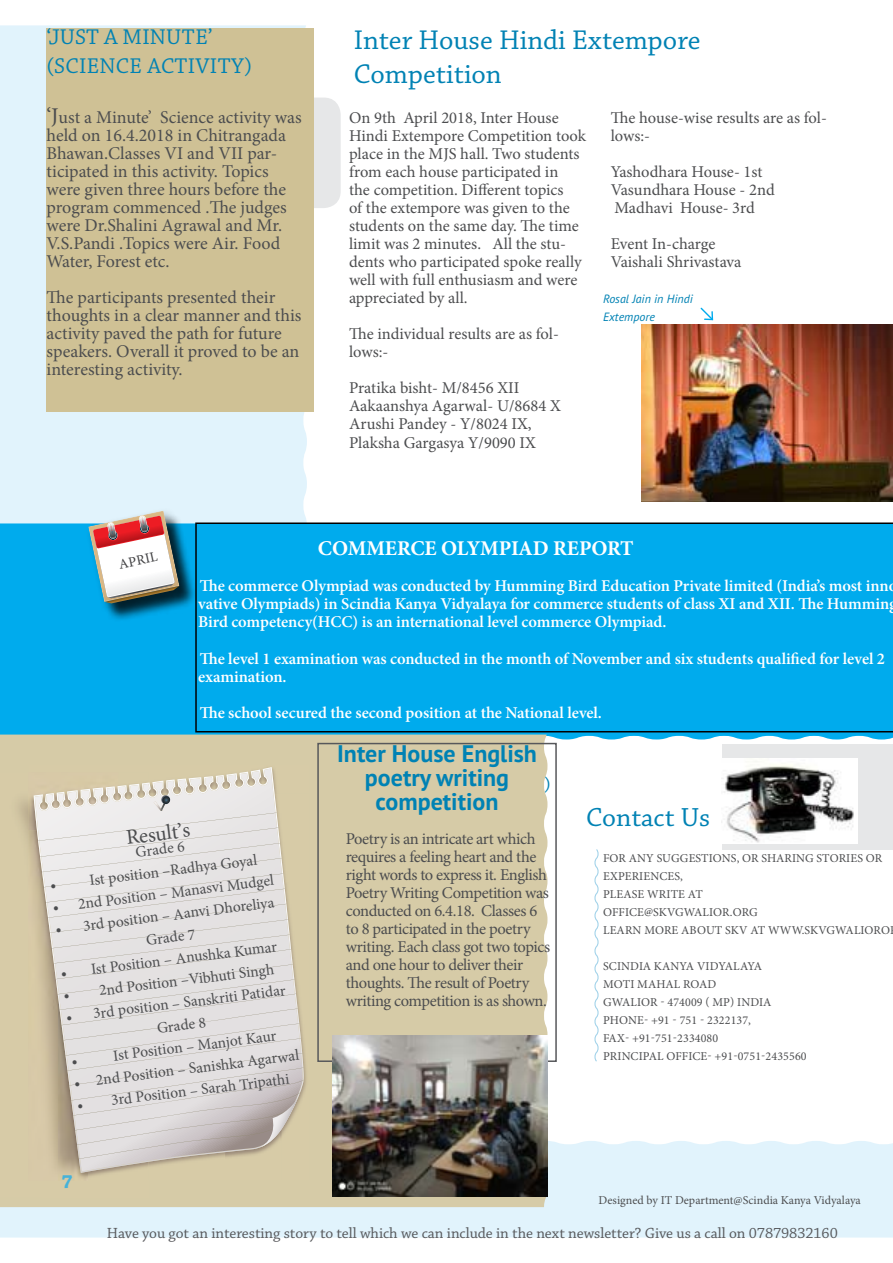
<style>
.page{position:relative;width:893px;height:1263px;background:#fff}
.page>*{position:absolute;margin:0;border:0;box-sizing:border-box;transform-origin:0 0}
.t1{font:28.5px/34.2px "Chaparral Pro";color:#0082b4}
.t2{font:27.45px "Chaparral Pro";color:#0082b4}
.t3{font:700 24px/24px "PT Sans";color:#0082b4;text-align:center}
.t4{font:22.5px/28.5px "Chaparral Pro";letter-spacing:.01em;color:#0082b4}
.t5{font:21.15px "Minion Pro";color:#4c4d4f}
.t6{font:700 21px "Minion Pro";letter-spacing:-.005em;color:#fff}
.t7{font:700 19.8px "Chaparral Pro";color:#46b2d9}
.t8{font:18px/18px "Minion Pro";color:#4c4d4f}
.t9{font:16.5px/18px "Minion Pro";letter-spacing:-.01em;color:#4c4d4f}
.t10{font:600 16.5px/18px "Minion Pro";letter-spacing:-.005em;color:#fff;text-align:justify}
.t11{font:15.45px/22px "Minion Pro";color:#4c4d4f;text-align:center}
.t12{font:15.45px "Chaparral Pro";letter-spacing:-.005em;color:#57585b}
.t13{font:14.1px "Minion Pro";color:#404042}
.t14{font:12px/18px "Minion Pro";letter-spacing:.01em;color:#4c4d4f}
.t15{font:italic 12px/18px "PT Sans";color:#0082b4}
.s1{font-size:22.5px}
</style>
<div class="page">
<div style="left:0;top:25px;width:307px;height:498px;background:#e1f3fc"></div>
<div style="left:0;top:523px;width:893px;height:216px;background:#00abed"></div>
<div style="left:0;top:1141px;width:893px;height:96px;background:#e1f3fc"></div>
<div style="left:195px;top:98px;width:146px;height:110px;background:#e6e7e8;border-radius:17px"></div>
<div style="left:722px;top:743px;width:170px;height:106px;background:#e6e7e8"></div>
<img style="left:722px;top:758px;width:136px;height:85px">
<div style="left:195px;top:522px;width:698px;height:210px;background:#00abed"></div>
<div style="left:47px;top:28px;width:267px;height:383px;background:#cfc195"></div>
<svg style="left:700px;top:307px;width:14px;height:14px"></svg>
<div style="left:0;top:734px;width:547px;height:473px;background:#d6cba7"></div>
<div style="left:0;top:772px;width:42px;height:425px;background:#d7cba7"></div>
<div style="left:42px;top:1181px;width:106px;height:16px;background:#d7cba7"></div>
<div style="left:28px;top:764px;width:281px;height:29px;background:#d7cba7"></div>
<img style="left:305px;top:793px;width:4px;height:90px">
<div style="left:281px;top:883px;width:28px;height:298px;background:#d7cba7"></div>
<img style="left:225px;top:1160px;width:56px;height:21px">
<img style="left:148px;top:1160px;width:77px;height:21px">
<img style="left:28px;top:772px;width:10px;height:58px">
<img style="left:28px;top:830px;width:30px;height:351px">
<img style="left:58px;top:1160px;width:30px;height:21px">
<img style="left:88px;top:1162px;width:60px;height:19px">
<svg style="left:38px;top:769px;width:267px;height:391px"></svg>
<div style="left:317px;top:743px;width:240px;height:319px;border:2px solid #57585b"></div>
<img style="left:641px;top:325px;width:252px;height:176px">
<img style="left:332px;top:1035px;width:215px;height:161px">
<div style="left:91px;top:513px;width:106px;height:108px;background:#000;opacity:.75"></div>
<div style="left:85px;top:507px;width:106px;height:108px;background:#000;opacity:.3"></div>
<svg style="left:88px;top:511px;width:91px;height:92px"></svg>
<svg style="left:594px;top:849px;width:5px;height:213px"></svg>
<h3 class="t4" style="left:47px;top:24px;width:207px">‘JUST A MINUTE’ (SCIENCE ACTIVITY)</h3>
<p class="t8" style="left:47px;top:109px;width:256px"><span class="s1">‘J</span>ust a Minute’ Science activity was held on 16.4.2018 in Chitrangada<br>Bhawan.Classes VI and VII par&shy;ticipated in this activity. Topics were given three hours before the program commenced .The judges were Dr.Shalini Agrawal and Mr.<br>V.S.Pandi .Topics were Air. Food<br>Water, Forest etc.</p>
<p class="t8" style="left:47px;top:289px;width:256px">The participants presented their thoughts in a clear manner and this activity paved the path for future speakers. Overall it proved to be an interesting activity.</p>
<h1 class="t1" style="left:354px;top:24px;width:348px">Inter House Hindi Extempore<br>Competition</h1>
<p class="t9" style="left:349px;top:109px;width:238px">On 9th April 2018, Inter House<br>Hindi Extempore Competition took place in the MJS hall. Two students from each house participated in<br>the competition. Different topics<br>of the extempore was given to the students on the same day. The time limit was 2 minutes. All the stu&shy;dents who participated spoke really well with full enthusiasm and were appreciated by all.</p>
<p class="t9" style="left:349px;top:325px;width:211px">The individual results are as fol&shy;lows:-</p>
<p class="t9" style="left:349px;top:379px;width:213px">Pratika bisht- M/8456 XII<br>Aakaanshya Agarwal- U/8684 X<br>Arushi Pandey - Y/8024 IX,<br>Plaksha Gargasya Y/9090 IX</p>
<p class="t9" style="left:611px;top:109px;width:218px">The house-wise results are as fol&shy;lows:-</p>
<p class="t9" style="left:611px;top:163px;width:165px">Yashodhara House- 1st<br>Vasundhara House - 2nd<br>Madhavi House- 3rd</p>
<p class="t9" style="left:611px;top:235px;width:132px">Event In-charge<br>Vaishali Shrivastava</p>
<p class="t15" style="left:603px;top:290px;width:91px">Rosal Jain in Hindi<br>Extempore</p>
<p class="t13" style="left:117px;top:555px;width:41px;rotate:-12deg">APRIL</p>
<p class="t6" style="left:318px;top:534px;width:317px">COMMERCE OLYMPIAD REPORT</p>
<p class="t10" style="left:198px;top:577px;width:692px">The commerce Olympiad was conducted by Humming Bird Education Private limited (India’s most inn vative Olympiads) in Scindia Kanya Vidyalaya for commerce students of class XI and XII. The Hummin Bird competency(HCC) is an international level commerce Olympiad.</p>
<p class="t10" style="left:198px;top:649px;width:688px">The level 1 examination was conducted in the month of November and six students qualified for level 2 examination.</p>
<p class="t10" style="left:200px;top:703px;width:404px">The school secured the second position at the National level.</p>
<p class="t5" style="left:124px;top:823px;width:66px;rotate:-7deg">Result’s</p>
<p class="t11" style="left:134px;top:841px;width:51px;rotate:-7deg">Grade 6</p>
<p class="t11" style="left:49px;top:874px;width:210px;rotate:-7deg">• Ist position –Radhya Goyal</p>
<p class="t11" style="left:51px;top:896px;width:224px;rotate:-7deg">• 2nd Position – Manasvi Mudgel</p>
<p class="t11" style="left:54px;top:918px;width:222px;rotate:-7deg">• 3rd position – Aanvi Dhoreliya<br>Grade 7</p>
<p class="t11" style="left:60px;top:962px;width:219px;rotate:-7deg">• Ist Position – Anushka Kumar</p>
<p class="t11" style="left:62px;top:984px;width:214px;rotate:-7deg">• 2nd Position –Vibhuti Singh</p>
<p class="t11" style="left:65px;top:1006px;width:222px;rotate:-7deg">• 3rd position – Sanskriti Patidar<br>Grade 8</p>
<p class="t11" style="left:70px;top:1050px;width:208px;rotate:-7deg">• Ist Position – Manjot Kaur</p>
<p class="t11" style="left:73px;top:1072px;width:228px;rotate:-7deg">• 2nd Position – Sanishka Agarwal</p>
<p class="t11" style="left:76px;top:1094px;width:215px;rotate:-7deg">• 3rd Position – Sarah Tripathi</p>
<p class="t7" style="left:62px;top:1170px;width:13px">7</p>
<h3 class="t3" style="left:337px;top:741px;width:201px">Inter House English poetry writing competition</h3>
<p class="t9" style="left:346px;top:829px;width:206px">Poetry is an intricate art which requires a feeling heart and the right words to express it. English<br>Poetry Writing Competition was conducted on 6.4.18. Classes 6 to 8 participated in the poetry writing. Each class got two topics and one hour to deliver their thoughts. The result of Poetry writing competition is as shown.</p>
<h2 class="t2" style="left:586px;top:802px;width:125px">Contact Us</h2>
<p class="t14" style="left:603px;top:849px;width:62px">For any suggestions</p>
<p class="t14" style="left:737px;top:849px;width:34px">, or sharing</p>
<p class="t14" style="left:817px;top:849px;width:8px">stories</p>
<p class="t14" style="left:866px;top:849px;width:10px">or</p>
<p class="t14" style="left:603px;top:867px;width:23px">experiences</p>
<p class="t14" style="left:680px;top:867px;width:4px">,</p>
<p class="t14" style="left:603px;top:885px;width:22px">please</p>
<p class="t14" style="left:647px;top:885px;width:9px">write</p>
<p class="t14" style="left:688px;top:885px;width:9px">at</p>
<p class="t14" style="left:603px;top:903px;width:8px">office</p>
<p class="t14" style="left:644px;top:903px;width:19px">@skvgwa</p>
<p class="t14" style="left:703px;top:903px;width:40px">lior.org</p>
<p class="t14" style="left:603px;top:921px;width:9px">Learn</p>
<p class="t14" style="left:644px;top:921px;width:10px">more</p>
<p class="t14" style="left:681px;top:921px;width:10px">about</p>
<p class="t14" style="left:725px;top:921px;width:56px">SKV at www</p>
<p class="t14" style="left:802px;top:921px;width:12px">.skvgwa</p>
<p class="t14" style="left:854px;top:921px;width:16px">lioro</p>
<p class="t14" style="left:603px;top:957px;width:14px">Scindia</p>
<p class="t14" style="left:654px;top:957px;width:107px">Kanya Vidya laya</p>
<p class="t14" style="left:603px;top:975px;width:19px">Moti</p>
<p class="t14" style="left:637px;top:975px;width:21px">Maha</p>
<p class="t14" style="left:674px;top:975px;width:27px">l Road</p>
<p class="t14" style="left:603px;top:993px;width:42px">Gwalior</p>
<p class="t14" style="left:660px;top:993px;width:112px">- 474009 ( MP) INDIA</p>
<p class="t14" style="left:603px;top:1011px;width:17px">Phone</p>
<p class="t14" style="left:603px;top:1011px;width:149px;text-indent:41px">- +91 - 751 - 2322137,<br>Fax- +91-751-2334080<br>Principa</p>
<p class="t14" style="left:657px;top:1047px;width:26px">l Office</p>
<p class="t14" style="left:707px;top:1047px;width:101px">- +91-0751-2435560</p>
<p class="t14" style="left:599px;top:1191px;width:264px">Designed by IT Department@Scindia Kanya Vidyalaya</p>
<p class="t12" style="left:107px;top:1224px;width:732px">Have you got an interesting story to tell which we can include in the next newsletter? Give us a call on 07879832160</p>
</div>
